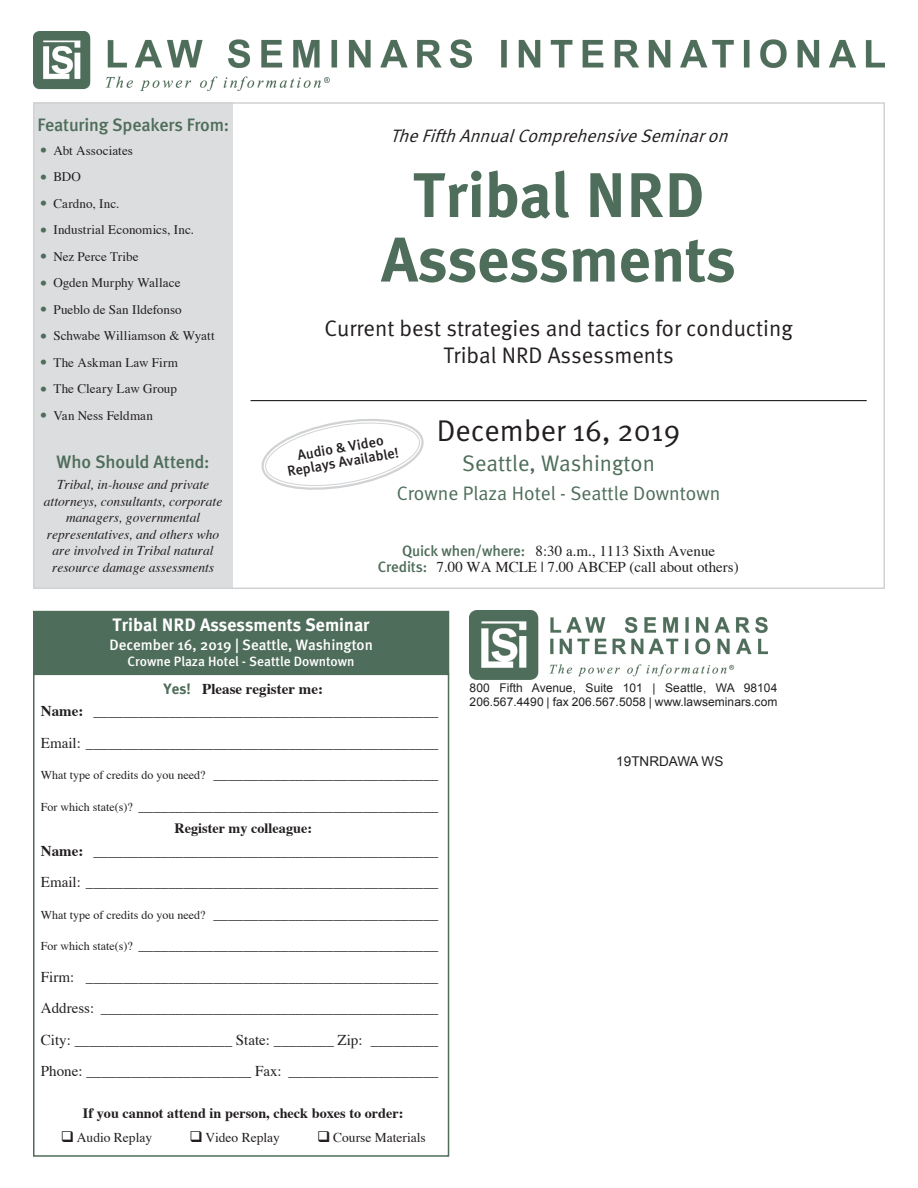
<style>
.page{position:relative;width:918px;height:1188px;background:#fff}
.page>*{position:absolute;margin:0;border:0;box-sizing:border-box;transform-origin:0 0}
.t1{font:700 63px/64.5px "Meta Plus";color:#4e6d5a;text-align:center}
.t2{font:30px "Meta Normal";color:#231f20}
.t3{font:22.5px/27px "Meta Normal";color:#231f20;text-align:center}
.t4{font:22.5px "Meta Normal";color:#4e6d5a}
.t5{font:19.5px "Meta Normal";color:#4e6d5a}
.t6{font:500 18px "Meta";letter-spacing:-.01em;color:#4e6d5a}
.t7{font:italic 18px "Meta Normal";color:#231f20}
.t8{font:700 18px "Meta Plus";color:#fff}
.t9{font:15px/31.5px "Times";color:#231f20;text-align:justify}
.t10{font:500 15px "Meta";color:#fff}
.t11{font:700 14.25px "Times";color:#231f20}
.t12{font:500 14.25px/14.2px "Meta";color:#231f20;text-align:center}
.t13{font:italic 13.5px/16.5px "Times";color:#231f20;text-align:center}
.t14{font:13.5px "Times";color:#231f20}
.t15{font:500 13.5px "Meta";color:#fff}
.t16{font:13.5px "Arial";color:#231f20}
.t17{font:13.2px "Times";letter-spacing:.005em;color:#231f20}
.t18{font:12px/14.4px "Arial";letter-spacing:.005em;color:#231f20}
.s1{font-size:18px;color:#4e6d5a}
.s2{font-family:"Meta";font-weight:500;color:#4e6d5a}
.s3{font-family:"Meta Plus";font-weight:700;color:#4e6d5a}
.s4{font-weight:700}
.s5{font-size:12px}
</style>
<div class="page">
<div style="left:33px;top:611px;width:416px;height:64px;background:#4e6d5a"></div>
<div style="left:33px;top:674px;width:416px;height:483px;border:2px solid #4e6d5a"></div>
<img style="left:470px;top:610px;width:297px;height:69px">
<div style="left:34px;top:102px;width:199px;height:486px;background:#dcdddf"></div>
<hr style="left:251px;top:400px;width:616px;height:1px;background:#231f20">
<img style="left:33px;top:31px;width:852px;height:59px">
<svg style="left:261px;top:419px;width:163px;height:71px"></svg>
<p class="t6" style="left:38px;top:114px;width:193px">Featuring Speakers From:</p>
<p class="t17" style="left:40px;top:142px;width:94px"><span class="s1">•</span> Abt Associates</p>
<p class="t17" style="left:40px;top:169px;width:42px"><span class="s1">•</span> BDO</p>
<p class="t17" style="left:40px;top:195px;width:80px"><span class="s1">•</span> Cardno, Inc.</p>
<p class="t17" style="left:40px;top:222px;width:155px"><span class="s1">•</span> Industrial Economics, Inc.</p>
<p class="t17" style="left:40px;top:248px;width:100px"><span class="s1">•</span> Nez Perce Tribe</p>
<p class="t17" style="left:40px;top:275px;width:142px"><span class="s1">•</span> Ogden Murphy Wallace</p>
<p class="t17" style="left:40px;top:301px;width:143px"><span class="s1">•</span> Pueblo de San Ildefonso</p>
<p class="t17" style="left:40px;top:328px;width:176px"><span class="s1">•</span> Schwabe Williamson &amp; Wyatt</p>
<p class="t17" style="left:40px;top:354px;width:139px"><span class="s1">•</span> The Askman Law Firm</p>
<p class="t17" style="left:40px;top:381px;width:138px"><span class="s1">•</span> The Cleary Law Group</p>
<p class="t17" style="left:40px;top:407px;width:114px"><span class="s1">•</span> Van Ness Feldman</p>
<p class="t6" style="left:57px;top:451px;width:155px">Who Should Attend:</p>
<p class="t13" style="left:44px;top:477px;width:180px">Tribal, in-house and private attorneys, consultants, corporate managers, governmental representatives, and others who are involved in Tribal natural resource damage assessments</p>
<p class="t7" style="left:390px;top:125px;width:345px">TheFifthAnnualComprehensiveSeminaron</p>
<h1 class="t1" style="left:381px;top:163px;width:356px">Tribal NRD<br>Assessments</h1>
<h3 class="t3" style="left:324px;top:315px;width:470px">Current best strategies and tactics for conducting<br>Tribal NRD Assessments</h3>
<h2 class="t2" style="left:437px;top:413px;width:245px">December 16, 2019</h2>
<h3 class="t4" style="left:462px;top:451px;width:194px">Seattle, Washington</h3>
<h3 class="t5" style="left:397px;top:482px;width:325px">Crowne Plaza Hotel - Seattle Downtown</h3>
<p class="t12" style="left:284px;top:450px;width:114px;rotate:-10deg">Audio &amp; Video<br>Replays Available!</p>
<p class="t9" style="left:402px;top:536px;width:315px"><span class="s2">Quick when/where:</span> 8:30 a.m., 1113 Sixth Avenue</p>
<p class="t9" style="left:378px;top:552px;width:362px"><span class="s2">Credits:</span> 7.00 WA MCLE | 7.00 ABCEP (call about others)</p>
<p class="t8" style="left:113px;top:615px;width:258px">Tribal NRD Assessments Seminar</p>
<p class="t15" style="left:128px;top:653px;width:229px">Crowne Plaza Hotel - Seattle Downtown</p>
<p class="t10" style="left:109px;top:636px;width:265px">December 16, 2019 | Seattle, Washington</p>
<p class="t9" style="left:41px;top:679px;width:399px;line-height:22.5px;text-align:center"><span class="s3">Yes!</span> <span class="s4">Please register me:<br>Name:</span> ______________________________________________</p>
<p class="t9" style="left:41px;top:728px;width:399px">Email: _______________________________________________ <span class="s5">What type of credits do you need?</span> ______________________________ <span class="s5">For which state(s)?</span> ________________________________________</p>
<p class="t11" style="left:174px;top:815px;width:139px">Register my colleague:</p>
<p class="t9" style="left:41px;top:836px;width:399px"><span class="s4">Name:</span> ______________________________________________ Email: _______________________________________________ <span class="s5">What type of credits do you need?</span> ______________________________ <span class="s5">For which state(s)?</span> ________________________________________ Firm: _______________________________________________ Address: _____________________________________________ City: _____________________ State: ________ Zip: _________ Phone: ______________________ Fax: ____________________</p>
<p class="t11" style="left:83px;top:1100px;width:322px">If you cannot attend in person, check boxes to order:</p>
<p class="t14" style="left:61px;top:1129px;width:93px">❑ Audio Replay</p>
<p class="t14" style="left:189px;top:1129px;width:92px">❑ Video Replay</p>
<p class="t14" style="left:317px;top:1129px;width:110px">❑ Course Materials</p>
<p class="t18" style="left:470px;top:680px;width:309px">800 Fifth Avenue, Suite 101 | Seattle, WA 98104<br>206.567.4490 | fax 206.567.5058 | www.lawseminars.com</p>
<p class="t16" style="left:616px;top:752px;width:109px">19TNRDAWA WS</p>
</div>
